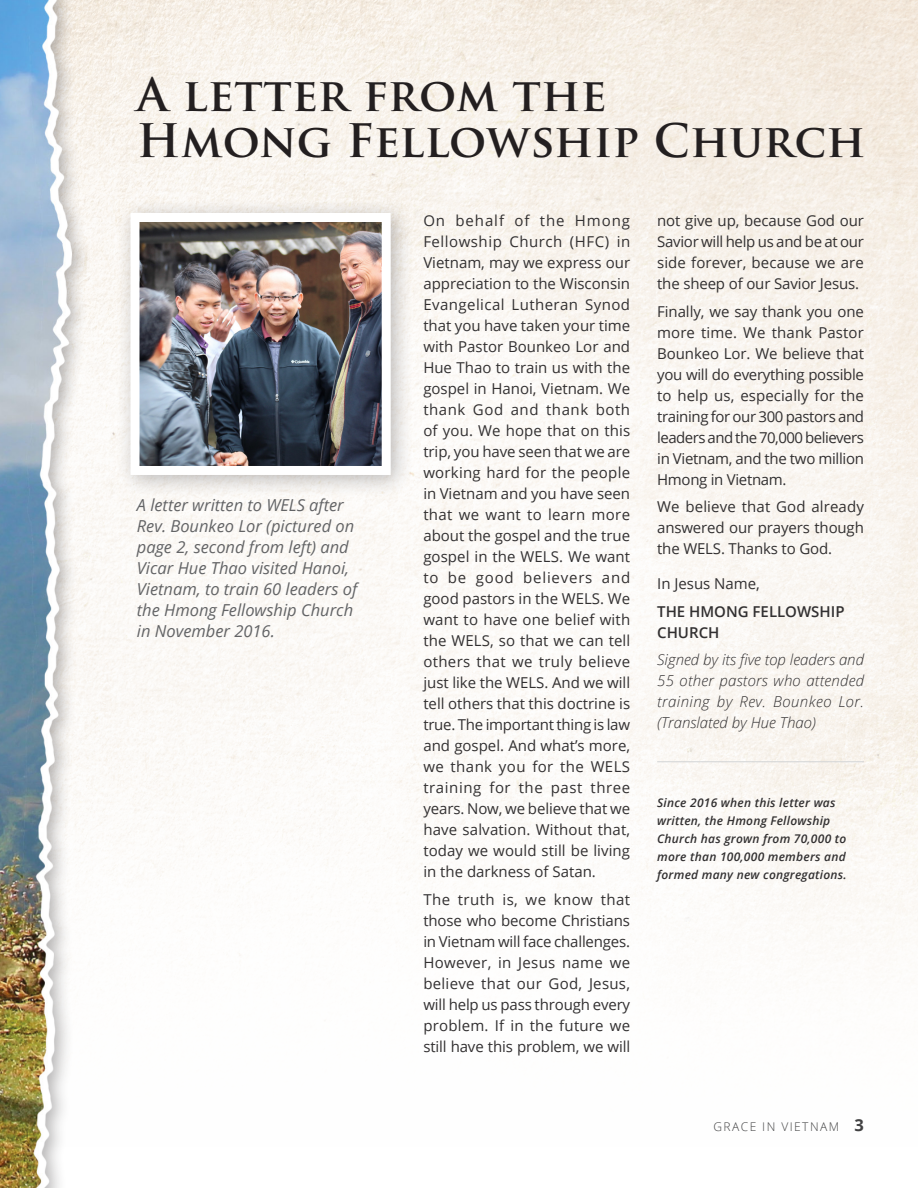
<style>
.page{position:relative;width:918px;height:1188px;background:#fff}
.page>*{position:absolute;margin:0;border:0;box-sizing:border-box;transform-origin:0 0}
.t1{font:700 45px/45.2px "Trajan Pro";letter-spacing:.01em;color:#231f20}
.t2{font:italic 16.5px/21px "Open Sans";color:#636466}
.t3{font:15px/21px "Open Sans";letter-spacing:-.01em;color:#323031;text-align:justify}
.t4{font:italic 300 15px/21px "Open Sans";letter-spacing:.015em;color:#323031;text-align:justify}
.t5{font:600 15px/21px "Open Sans";color:#323031}
.t6{font:italic 600 12px/18px "Open Sans";letter-spacing:.02em;color:#323031}
.t7{font:300 12px "Open Sans";letter-spacing:.12em;color:#414142}
.s1{font-weight:700;font-size:16.5px}
</style>
<div class="page">
<img style="left:91px;top:0;width:827px;height:961px">
<div style="left:116px;top:198px;width:298px;height:300px;background:#231f20;opacity:.3"></div>
<img style="left:140px;top:223px;width:241px;height:242px">
<div style="left:130px;top:213px;width:261px;height:262px;border:9px solid #fff"></div>
<hr style="left:657px;top:761px;width:207px;height:1px;background:#d1d3d4">
<div style="left:0;top:0;width:91px;height:1188px;background:#231f20;opacity:.34"></div>
<img style="left:0;top:0;width:77px;height:1188px">
<p class="t1" style="left:137px;top:73px;width:730px">A letter from the<br>Hmong Fellowship Church</p>
<p class="t2" style="left:137px;top:494px;width:222px">A letter written to WELS after<br>Rev. Bounkeo Lor (pictured on page 2, second from left) and<br>Vicar Hue Thao visited Hanoi,<br>Vietnam, to train 60 leaders of the Hmong Fellowship Church in November 2016.</p>
<p class="t3" style="left:423px;top:210px;width:208px">On behalf of the Hmong Fellowship Church (HFC) in Vietnam, may we express our appreciation to the Wisconsin Evangelical Lutheran Synod that you have taken your time with Pastor Bounkeo Lor and Hue Thao to train us with the gospel in Hanoi, Vietnam. We thank God and thank both of you. We hope that on this trip, you have seen that we are working hard for the people in Vietnam and you have seen that we want to learn more about the gospel and the true gospel in the WELS. We want to be good believers and good pastors in the WELS. We want to have one belief with the WELS, so that we can tell others that we truly believe just like the WELS. And we will tell others that this doctrine is true. The important thing is law and gospel. And what’s more, we thank you for the WELS training for the past three years. Now, we believe that we have salvation. Without that, today we would still be living in the darkness of Satan.</p>
<p class="t3" style="left:423px;top:888px;width:208px">The truth is, we know that those who become Christians in Vietnam will face challenges.<br>However, in Jesus name we believe that our God, Jesus, will help us pass through every problem. If in the future we still have this problem, we will</p>
<p class="t3" style="left:657px;top:210px;width:208px">not give up, because God our Savior will help us and be at our side forever, because we are the sheep of our Savior Jesus.</p>
<p class="t3" style="left:657px;top:300px;width:208px">Finally, we say thank you one more time. We thank Pastor Bounkeo Lor. We believe that you will do everything possible to help us, especially for the training for our 300 pastors and leaders and the 70,000 believers in Vietnam, and the two million Hmong in Vietnam.</p>
<p class="t3" style="left:657px;top:496px;width:208px">We believe that God already answered our prayers though the WELS. Thanks to God.</p>
<p class="t3" style="left:657px;top:573px;width:104px">In Jesus Name,</p>
<p class="t5" style="left:657px;top:600px;width:189px">THE HMONG FELLOWSHIP<br>CHURCH</p>
<p class="t4" style="left:657px;top:649px;width:208px">Signed by its five top leaders and 55 other pastors who attended training by Rev. Bounkeo Lor. (Translated by Hue Thao)</p>
<p class="t6" style="left:657px;top:794px;width:191px">Since 2016 when this letter was written, the Hmong Fellowship<br>Church has grown from 70,000 to more than 100,000 members and formed many new congregations.</p>
<p class="t7" style="left:713px;top:1119px;width:152px">GRACE IN VIETNAM <span class="s1">3</span></p>
</div>
